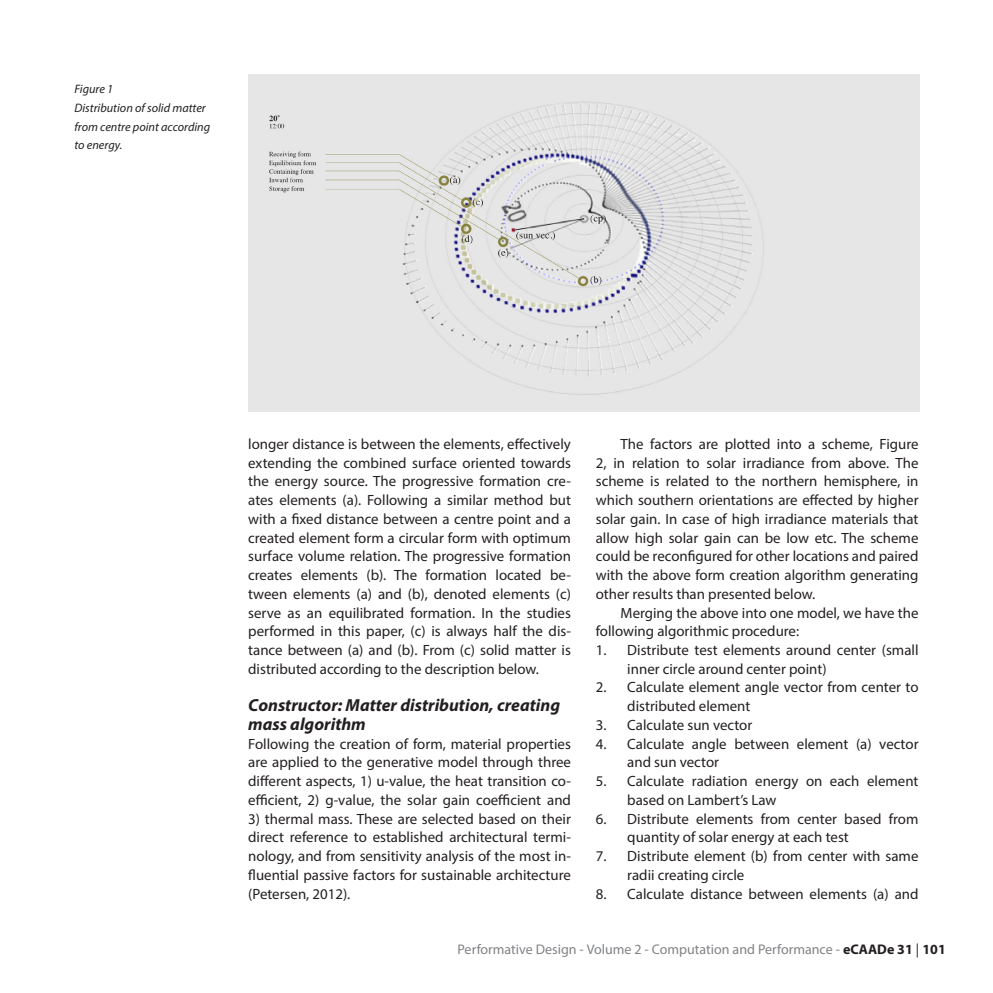
<style>
.page{position:relative;width:993px;height:993px;background:#fff}
.page>*{position:absolute;margin:0;border:0;box-sizing:border-box;transform-origin:0 0}
.Heading_2{font:italic 700 17.5px/18.7px "Myriad Pro";color:#231f20}
.Paragraph{font:14.88px/18.7px "Myriad Pro";color:#231f20}
.Paragraph_First{font:14.88px/18.7px "Myriad Pro";color:#231f20;text-align:justify}
.t1{font:14px "Myriad Pro";color:#808285}
.Captions{font:italic 12.25px/18.7px "Myriad Pro";color:#231f20}
.s1{font-weight:700;color:#231f20}
.s2{color:#231f20}
</style>
<div class="page">
<img style="left:248px;top:74px;width:670px;height:337px">
<p class="Captions" style="left:74px;top:79px;width:137px">Figure 1<br>Distribution of solid matter from centre point according to energy.</p>
<p class="Paragraph" style="left:248px;top:434px;width:324px;text-align:justify">longer distance is between the elements, effectively extending the combined surface oriented towards the energy source. The progressive formation cre&shy;ates elements (a). Following a similar method but with a fixed distance between a centre point and a created element form a circular form with optimum surface volume relation. The progressive formation creates elements (b). The formation located be&shy;tween elements (a) and (b), denoted elements (c) serve as an equilibrated formation. In the studies performed in this paper, (c) is always half the dis&shy;tance between (a) and (b). From (c) solid matter is distributed according to the description below.</p>
<p class="Heading_2" style="left:248px;top:695px;width:313px">Constructor: Matter distribution, creating mass algorithm</p>
<p class="Paragraph_First" style="left:248px;top:733px;width:324px">Following the creation of form, material properties are applied to the generative model through three different aspects, 1) u-value, the heat transition co&shy;efficient, 2) g-value, the solar gain coefficient and</p>
<p class="Paragraph_First" style="left:248px;top:808px;width:324px">3) thermal mass. These are selected based on their direct reference to established architectural termi&shy;nology, and from sensitivity analysis of the most in&shy;fluential passive factors for sustainable architecture (Petersen, 2012).</p>
<p class="Paragraph" style="left:595px;top:434px;width:324px;text-align:justify;text-indent:25px">The factors are plotted into a scheme, Figure 2, in relation to solar irradiance from above. The scheme is related to the northern hemisphere, in which southern orientations are effected by higher solar gain. In case of high irradiance materials that allow high solar gain can be low etc. The scheme could be reconfigured for other locations and paired with the above form creation algorithm generating other results than presented below.</p>
<p class="Paragraph" style="left:595px;top:602px;width:324px;text-indent:25px">Merging the above into one model, we have the following algorithmic procedure:</p>
<p class="Paragraph" style="left:627px;top:640px;width:292px;text-indent:-32px">1. Distribute test elements around center (small inner circle around center point)</p>
<p class="Paragraph" style="left:627px;top:677px;width:292px;text-indent:-32px">2. Calculate element angle vector from center to distributed element</p>
<p class="Paragraph" style="left:595px;top:715px;width:158px">3. Calculate sun vector</p>
<p class="Paragraph" style="left:627px;top:733px;width:292px;text-indent:-32px">4. Calculate angle between element (a) vector and sun vector</p>
<p class="Paragraph" style="left:627px;top:771px;width:292px;text-indent:-32px">5. Calculate radiation energy on each element based on Lambert’s Law</p>
<p class="Paragraph" style="left:627px;top:808px;width:292px;text-indent:-32px">6. Distribute elements from center based from quantity of solar energy at each test</p>
<p class="Paragraph" style="left:627px;top:846px;width:292px;text-indent:-32px">7. Distribute element (b) from center with same radii creating circle</p>
<p class="Paragraph" style="left:595px;top:883px;width:324px">8. Calculate distance between elements (a) and</p>
<p class="t1" style="left:457px;top:940px;width:489px">Performative Design - Volume 2 - Computation and Performance - <span class="s1">eCAADe 31</span> <span class="s2">|</span> <span class="s1">101</span></p>
</div>
